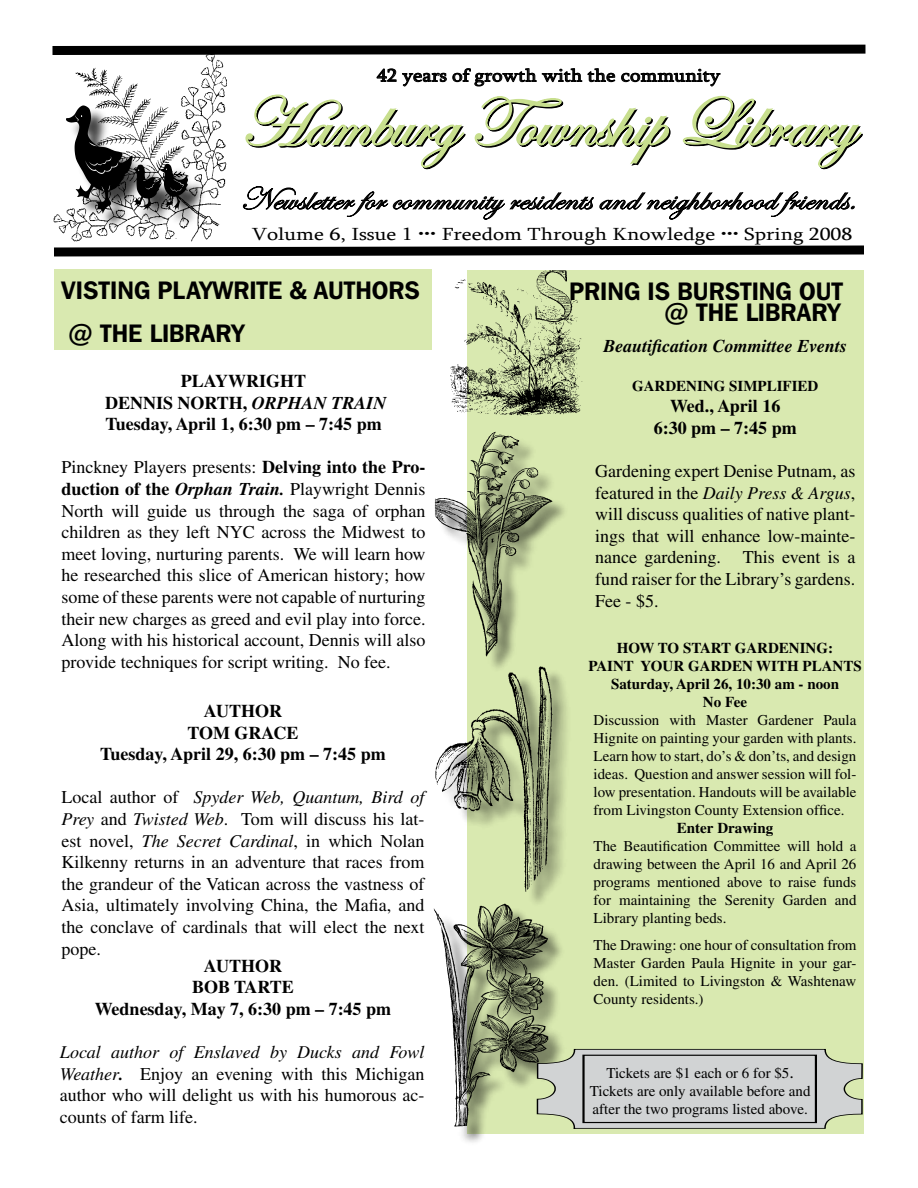
<style>
.page{position:relative;width:918px;height:1188px;background:#fff}
.page>*{position:absolute;margin:0;border:0;box-sizing:border-box;transform-origin:0 0}
.t1{font:70.2px "Edwardian Script ITC";color:#c8df8e;scale:1.05 1}
.t2{font:31.95px "Edwardian Script ITC";letter-spacing:.005em;color:#000;scale:1.14 1}
.t3{font:600 25.2px/21.6px "Franklin Gothic IT Cby BT";color:#000;text-align:right;scale:.96 1}
.t4{font:18px/21.6px "Times";color:#000;text-align:justify}
.t5{font:700 18px/21.6px "Times";color:#000;text-align:center}
.t6{font:18px "Sylfaen";color:#000;scale:1.21 1}
.t7{font:18px "Sylfaen";color:#000;scale:1.13 1}
.t8{font:italic 700 18px "Times";color:#000}
.t9{font:15px/18px "Times";color:#000;text-align:justify}
.t10{font:700 15px/18px "Times";color:#000;text-align:center}
.s1{font-style:italic}
.s2{font-weight:700}
.s3{font-weight:700;font-style:italic}
.s4{font-size:18px}
</style>
<div class="page">
<svg style="left:52px;top:44px;width:814px;height:43px"></svg>
<div style="left:468px;top:270px;width:396px;height:864px;background:#d9e9b0"></div>
<svg style="left:54px;top:245px;width:810px;height:12px"></svg>
<img style="left:54px;top:54px;width:174px;height:188px">
<div style="left:438px;top:668px;width:134px;height:241px;background:#000;opacity:.85"></div>
<img style="left:435px;top:674px;width:118px;height:218px">
<div style="left:437px;top:435px;width:133px;height:239px;background:#000;opacity:.85"></div>
<img style="left:435px;top:431px;width:117px;height:225px">
<div style="left:437px;top:906px;width:130px;height:240px;background:#000;opacity:.85"></div>
<img style="left:433px;top:904px;width:115px;height:222px">
<div style="left:54px;top:269px;width:378px;height:80px;background:#d9e9b0"></div>
<div style="left:68px;top:107px;width:140px;height:124px;background:#000;opacity:.75"></div>
<svg style="left:66px;top:105px;width:122px;height:108px"></svg>
<svg style="left:537px;top:1049px;width:326px;height:80px;background:#cacdc8"></svg>
<div style="left:583px;top:1054px;width:234px;height:69px;border:2px solid #000"></div>
<img style="left:450px;top:270px;width:132px;height:145px">
<svg style="left:243px;top:94px;width:620px;height:126px"></svg>
<p class="t7" style="left:377px;top:63px;width:306px">42 years of growth with the community</p>
<h1 class="t1" style="left:240px;top:84px;width:587px">Hamburg Township Library</h1>
<h2 class="t2" style="left:240px;top:181px;width:542px">Newsletter for community residents and neighborhood friends.</h2>
<p class="t6" style="left:252px;top:222px;width:498px">Volume 6, Issue 1 ••• Freedom Through Knowledge ••• Spring 2008</p>
<h3 class="t3" style="left:569px;top:279px;width:287px">PRING IS BURSTING OUT @ THE LIBRARY</h3>
<h3 class="t3" style="left:61px;top:268px;width:375px;line-height:43.2px;text-align:left">VISTING PLAYWRITE &amp; AUTHORS @ THE LIBRARY</h3>
<p class="t8" style="left:603px;top:335px;width:245px">Beautification Committee Events</p>
<p class="t10" style="left:632px;top:376px;width:188px">GARDENING SIMPLIFIED</p>
<p class="t5" style="left:654px;top:395px;width:144px">Wed., April 16<br>6:30 pm – 7:45 pm</p>
<p class="t4" style="left:595px;top:460px;width:262px">Gardening expert Denise Putnam, as featured in the <span class="s1">Daily Press &amp; Argus</span>, will discuss qualities of native plant&shy;ings that will enhance low-mainte&shy;nance gardening. This event is a fund raiser for the Library’s gardens.<br>Fee - $5.</p>
<p class="t10" style="left:588px;top:638px;width:275px">HOW TO START GARDENING:<br>PAINT YOUR GARDEN WITH PLANTS<br>Saturday, April 26, 10:30 am - noon<br>No Fee</p>
<p class="t9" style="left:594px;top:711px;width:264px">Discussion with Master Gardener Paula Hignite on painting your garden with plants.<br>Learn how to start, do’s &amp; don’ts, and design ideas. Question and answer session will fol&shy;low presentation. Handouts will be available from Livingston County Extension office.</p>
<p class="t10" style="left:677px;top:818px;width:98px">Enter Drawing</p>
<p class="t9" style="left:594px;top:837px;width:264px">The Beautification Committee will hold a drawing between the April 16 and April 26 programs mentioned above to raise funds for maintaining the Serenity Garden and Library planting beds.</p>
<p class="t9" style="left:594px;top:936px;width:264px">The Drawing: one hour of consultation from Master Garden Paula Hignite in your gar&shy;den. (Limited to Livingston &amp; Washtenaw County residents.)</p>
<p class="t5" style="left:105px;top:370px;width:283px">PLAYWRIGHT<br>DENNIS NORTH, <span class="s1">ORPHAN TRAIN<br></span>Tuesday, April 1, 6:30 pm – 7:45 pm</p>
<p class="t4" style="left:61px;top:457px;width:366px">Pinckney Players presents: <span class="s2">Delving into the Pro&shy;duction of the</span> <span class="s3">Orphan Train.</span> Playwright Dennis North will guide us through the saga of orphan children as they left NYC across the Midwest to meet loving, nurturing parents. We will learn how he researched this slice of American history; how some of these parents were not capable of nurturing their new charges as greed and evil play into force.<br>Along with his historical account, Dennis will also provide techniques for script writing. No fee.</p>
<p class="t5" style="left:100px;top:700px;width:287px">AUTHOR<br>TOM GRACE<br>Tuesday, April 29, 6:30 pm – 7:45 pm</p>
<p class="t4" style="left:61px;top:786px;width:365px">Local author of <span class="s1">Spyder Web, Quantum, Bird of Prey</span> and <span class="s1">Twisted Web</span>. Tom will discuss his lat&shy;est novel, <span class="s1">The Secret Cardinal</span>, in which Nolan Kilkenny returns in an adventure that races from the grandeur of the Vatican across the vastness of Asia, ultimately involving China, the Mafia, and the conclave of cardinals that will elect the next pope.</p>
<p class="t5" style="left:95px;top:954px;width:298px">AUTHOR<br>BOB TARTE<br>Wednesday, May 7, 6:30 pm – 7:45 pm</p>
<p class="t4" style="left:60px;top:1041px;width:366px"><span class="s1">Local author of Enslaved by Ducks and Fowl Weather</span><span class="s3">.</span> Enjoy an evening with this Michigan author who will delight us with his humorous ac&shy;counts of farm life.</p>
<p class="t9" style="left:590px;top:1064px;width:222px;text-align:center">Tickets are $1 each or 6 for $5<span class="s4">.<br></span>Tickets are only available before and after the two programs listed above.</p>
</div>
